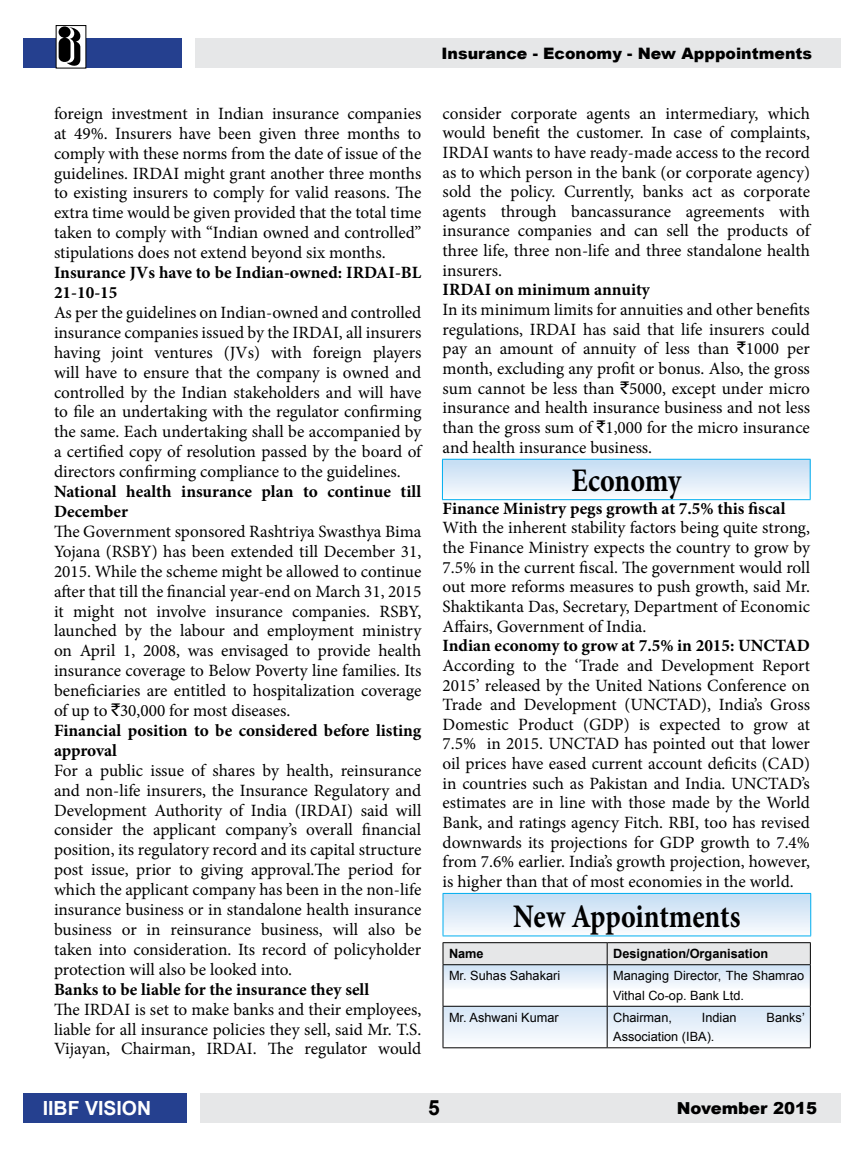
<style>
.page{position:relative;width:864px;height:1161px;background:#fff}
.page>*{position:absolute;margin:0;border:0;box-sizing:border-box;transform-origin:0 0}
.t1{font:700 33px "Minion Pro";letter-spacing:-.005em;color:#000;scale:.85 1}
.t2{font:700 21px "Arial";color:#000}
.t3{font:700 19.5px "Arial";color:#fff}
.t4{font:17.25px/20px "Minion Pro";color:#000;text-align:justify}
.t5{font:700 17.25px/20px "Minion Pro";color:#000}
.t6{font:900 16.5px "Arial";color:#000}
.t7{font:900 15.75px "Arial";color:#000}
.t8{font:12.75px/19.5px "Arial";color:#000}
.t9{font:700 12.75px "Arial";color:#000}
.s1{font-family:"Rupee Foradian"}
.s2{font-weight:700}
</style>
<div class="page">
<div style="left:195px;top:38px;width:646px;height:30px;background:#e6e7e8"></div>
<div style="left:23px;top:38px;width:159px;height:30px;background:#25408f"></div>
<div style="left:200px;top:1093px;width:641px;height:30px;background:#e6e7e8"></div>
<div style="left:23px;top:1093px;width:164px;height:30px;background:#25408f"></div>
<svg style="left:58px;top:30px;width:26px;height:36px"></svg>
<svg style="left:59px;top:27px;width:24px;height:39px"></svg>
<div style="left:442px;top:459px;width:368px;height:41px;background:linear-gradient(to bottom,#c3dcf3,#fbfcfe)"></div>
<hr style="left:442px;top:459px;width:369px;height:1px;background:#00aeef">
<hr style="left:442px;top:460px;width:1px;height:39px;background:#00aeef">
<hr style="left:810px;top:460px;width:1px;height:39px;background:#00aeef">
<hr style="left:442px;top:499px;width:369px;height:1px;background:#00aeef">
<div style="left:443px;top:893px;width:368px;height:43px;background:linear-gradient(to bottom,#c3dcf3,#fbfcfe)"></div>
<hr style="left:443px;top:893px;width:368px;height:1px;background:#00aeef">
<hr style="left:443px;top:894px;width:1px;height:42px;background:#00aeef">
<hr style="left:810px;top:894px;width:1px;height:42px;background:#00aeef">
<hr style="left:443px;top:936px;width:368px;height:1px;background:#00aeef">
<hr style="left:443px;top:942px;width:164px;height:1px;background:#000">
<hr style="left:607px;top:942px;width:204px;height:1px;background:#000">
<svg style="left:443px;top:943px;width:368px;height:104px"></svg>
<hr style="left:443px;top:964px;width:164px;height:1px;background:#000">
<hr style="left:443px;top:965px;width:1px;height:41px;background:#000">
<hr style="left:607px;top:964px;width:204px;height:1px;background:#000">
<hr style="left:607px;top:965px;width:1px;height:41px;background:#000">
<hr style="left:810px;top:965px;width:1px;height:41px;background:#000">
<hr style="left:443px;top:1006px;width:164px;height:1px;background:#000">
<hr style="left:443px;top:1007px;width:1px;height:40px;background:#000">
<hr style="left:607px;top:1006px;width:204px;height:1px;background:#000">
<hr style="left:607px;top:1007px;width:1px;height:40px;background:#000">
<hr style="left:810px;top:1007px;width:1px;height:40px;background:#000">
<hr style="left:443px;top:1047px;width:164px;height:1px;background:#000">
<hr style="left:607px;top:1047px;width:204px;height:1px;background:#000">
<p class="t4" style="left:54px;top:103px;width:369px">foreign investment in Indian insurance companies at 49%. Insurers have been given three months to comply with these norms from the date of issue of the guidelines. IRDAI might grant another three months to existing insurers to comply for valid reasons. The extra time would be given provided that the total time taken to comply with “Indian owned and controlled” stipulations does not extend beyond six months.</p>
<p class="t5" style="left:54px;top:262px;width:369px">Insurance JVs have to be Indian-owned: IRDAI-BL<br>21-10-15</p>
<p class="t4" style="left:54px;top:303px;width:369px">As per the guidelines on Indian-owned and controlled insurance companies issued by the IRDAI, all insurers having joint ventures (JVs) with foreign players will have to ensure that the company is owned and controlled by the Indian stakeholders and will have to file an undertaking with the regulator confirming the same. Each undertaking shall be accompanied by a certified copy of resolution passed by the board of directors confirming compliance to the guidelines.</p>
<p class="t5" style="left:54px;top:481px;width:369px">National health insurance plan to continue till<br>December</p>
<p class="t4" style="left:54px;top:521px;width:369px;text-align:left">The Government sponsored Rashtriya Swasthya Bima Yojana (RSBY) has been extended till December 31, 2015. While the scheme might be allowed to continue after that till the financial year-end on March 31, 2015 it might not involve insurance companies. RSBY, launched by the labour and employment ministry on April 1, 2008, was envisaged to provide health insurance coverage to Below Poverty line families. Its beneficiaries are entitled to hospitalization coverage of up to <span class="s1">`</span>30,000 for most diseases.<br><span class="s2">Financial position to be considered before listing approval</span></p>
<p class="t4" style="left:54px;top:760px;width:369px">For a public issue of shares by health, reinsurance and non-life insurers, the Insurance Regulatory and Development Authority of India (IRDAI) said will consider the applicant company’s overall financial position, its regulatory record and its capital structure post issue, prior to giving approval.The period for which the applicant company has been in the non-life insurance business or in standalone health insurance business or in reinsurance business, will also be taken into consideration. Its record of policyholder protection will also be looked into.</p>
<p class="t5" style="left:54px;top:979px;width:317px">Banks to be liable for the insurance they sell</p>
<p class="t4" style="left:54px;top:999px;width:369px">The IRDAI is set to make banks and their employees, liable for all insurance policies they sell, said Mr. T.S.<br>Vijayan, Chairman, IRDAI. The regulator would</p>
<p class="t7" style="left:441px;top:42px;width:372px">Insurance - Economy - New Apppointments</p>
<p class="t4" style="left:443px;top:103px;width:369px">consider corporate agents an intermediary, which would benefit the customer. In case of complaints, IRDAI wants to have ready-made access to the record as to which person in the bank (or corporate agency) sold the policy. Currently, banks act as corporate agents through bancassurance agreements with insurance companies and can sell the products of three life, three non-life and three standalone health insurers.</p>
<p class="t5" style="left:443px;top:280px;width:209px">IRDAI on minimum annuity</p>
<p class="t4" style="left:443px;top:300px;width:369px">In its minimum limits for annuities and other benefits regulations, IRDAI has said that life insurers could pay an amount of annuity of less than <span class="s1">`</span>1000 per month, excluding any profit or bonus. Also, the gross sum cannot be less than <span class="s1">`</span>5000, except under micro insurance and health insurance business and not less than the gross sum of <span class="s1">`</span>1,000 for the micro insurance and health insurance business.</p>
<h1 class="t1" style="left:571px;top:458px;width:131px">Economy</h1>
<p class="t5" style="left:443px;top:498px;width:344px">Finance Ministry pegs growth at 7.5% this fiscal</p>
<p class="t4" style="left:443px;top:518px;width:369px">With the inherent stability factors being quite strong, the Finance Ministry expects the country to grow by 7.5% in the current fiscal. The government would roll out more reforms measures to push growth, said Mr.<br>Shaktikanta Das, Secretary, Department of Economic Affairs, Government of India.</p>
<p class="t5" style="left:443px;top:636px;width:369px">Indian economy to grow at 7.5% in 2015: UNCTAD</p>
<p class="t4" style="left:443px;top:656px;width:369px">According to the ‘Trade and Development Report 2015’ released by the United Nations Conference on Trade and Development (UNCTAD), India’s Gross Domestic Product (GDP) is expected to grow at 7.5% in 2015. UNCTAD has pointed out that lower oil prices have eased current account deficits (CAD) in countries such as Pakistan and India. UNCTAD’s estimates are in line with those made by the World Bank, and ratings agency Fitch. RBI, too has revised downwards its projections for GDP growth to 7.4% from 7.6% earlier. India’s growth projection, however, is higher than that of most economies in the world.</p>
<h1 class="t1" style="left:513px;top:893px;width:269px">New Appointments</h1>
<p class="t9" style="left:449px;top:945px;width:36px">Name</p>
<p class="t9" style="left:613px;top:945px;width:157px">Designation/Organisation</p>
<p class="t8" style="left:449px;top:966px;width:113px">Mr. Suhas Sahakari</p>
<p class="t8" style="left:613px;top:966px;width:193px">Managing Director, The Shamrao<br>Vithal Co-op. Bank Ltd.</p>
<p class="t8" style="left:449px;top:1008px;width:111px">Mr. Ashwani Kumar</p>
<p class="t8" style="left:613px;top:1008px;width:60px">Chairman,</p>
<p class="t8" style="left:702px;top:1008px;width:36px">Indian</p>
<p class="t8" style="left:767px;top:1008px;width:40px">Banks’</p>
<p class="t8" style="left:613px;top:1027px;width:103px">Association (IBA).</p>
<p class="t3" style="left:43px;top:1095px;width:110px">IIBF VISION</p>
<p class="t2" style="left:428px;top:1094px;width:13px">5</p>
<p class="t6" style="left:677px;top:1096px;width:142px">November 2015</p>
</div>
